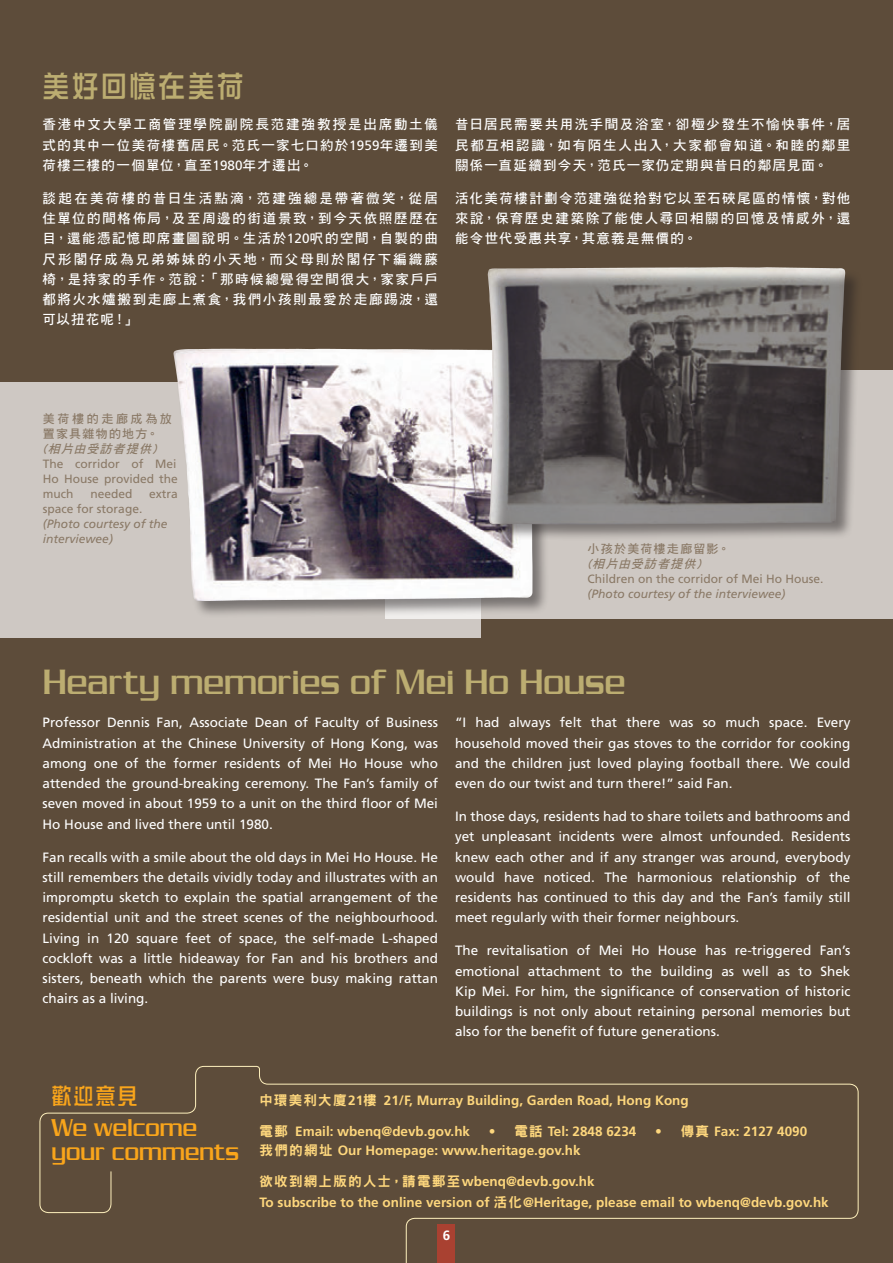
<style>
.page{position:relative;width:893px;height:1263px;background:#5d4c3a}
.page>*{position:absolute;margin:0;border:0;box-sizing:border-box;transform-origin:0 0}
.t1{font:39px "Chaney Normal";letter-spacing:-.01em;color:#bcad71;scale:.9 1}
.t2{font:30px "DF Zong Yi Std W5";letter-spacing:.075em;color:#bcad71;scale:.9 1}
.body_text{font:27px "Chaney Normal";letter-spacing:-.005em;color:#f9a51b;scale:.9 1}
.body_text-2{font:22.5px "DF Zong Yi Std W5";color:#f9a51b;scale:.9 1}
.t3{font:13.5px/20.2px "Frutiger";color:#fff;text-align:justify}
.t4{font:13.5px/20.2px "DF Hei Std W7";letter-spacing:.105em;color:#fff;text-align:justify}
.body_text-3{font:700 13.5px/20.2px "Frutiger";color:#fed77d}
.subhead{font:700 13.5px "Frutiger";color:#fff}
.body_text-4{font:12px/15px "Frutiger";color:#8a7966}
.body_text-5{font:italic 12px/15px "Frutiger";color:#8a7966}
.body_text-6{font:italic 12px "DF Hei Std W7";color:#8a7966}
.body_text-7{font:12px/15px "DF Hei Std W7";letter-spacing:.195em;color:#8a7966}
.body_text-8{font:12px "DF Hei Std W7";letter-spacing:.11em;color:#8a7966}
.s1{font-family:"Frutiger"}
.s2{font-family:"DF Hei Std W9";font-weight:400}
</style>
<div class="page">
<div style="left:385px;top:370px;width:508px;height:249px;background:#cec8c3"></div>
<div style="left:0;top:383px;width:481px;height:255px;background:#cec8c3"></div>
<img style="left:151px;top:348px;width:395px;height:271px">
<img style="left:462px;top:267px;width:353px;height:278px">
<div style="left:488px;top:268px;width:375px;height:273px;background:#231f20;opacity:.5"></div>
<svg style="left:39px;top:1066px;width:820px;height:197px"></svg>
<div style="left:438px;top:1225px;width:17px;height:38px;background:#a94131"></div>
<p class="t2" style="left:43px;top:70px;width:225px">美好回憶在美荷</p>
<p class="t4" style="left:43px;top:114px;width:397px">香港中文大學工商管理學院副院長范建強教授是出席動土儀式的其中一位美荷樓舊居民。范氏一家七口約於<span class="s1">1959</span>年遷到美荷樓三樓的一個單位，直至<span class="s1">1980</span>年才遷出。</p>
<p class="t4" style="left:43px;top:188px;width:397px">談起在美荷樓的昔日生活點滴，范建強總是帶著微笑，從居住單位的間格佈局，及至周邊的街道景致，到今天依照歷歷在目，還能憑記憶即席畫圖說明。生活於<span class="s1">120</span>呎的空間，自製的曲尺形閣仔成為兄弟姊妹的小天地，而父母則於閣仔下編織藤椅，是持家的手作。范說：「那時候總覺得空間很大，家家戶戶都將火水爐搬到走廊上煮食，我們小孩則最愛於走廊踢波，還可以扭花呢！」</p>
<p class="t4" style="left:455px;top:114px;width:397px">昔日居民需要共用洗手間及浴室，卻極少發生不愉快事件，居民都互相認識，如有陌生人出入，大家都會知道。和睦的鄰里關係一直延續到今天，范氏一家仍定期與昔日的鄰居見面。</p>
<p class="t4" style="left:455px;top:188px;width:397px">活化美荷樓計劃令范建強從拾對它以至石硤尾區的情懷，對他來說，保育歷史建築除了能使人尋回相關的回憶及情感外，還能令世代受惠共享，其意義是無價的。</p>
<p class="body_text-7" style="left:43px;top:411px;width:130px">美荷樓的走廊成為放置家具雜物的地方。</p>
<p class="body_text-6" style="left:43px;top:442px;width:118px">(相片由受訪者提供)</p>
<p class="body_text-4" style="left:43px;top:456px;width:136px">The corridor of Mei<br>Ho House provided the much</p>
<p class="body_text-4" style="left:90px;top:486px;width:44px">needed</p>
<p class="body_text-4" style="left:149px;top:486px;width:30px">extra</p>
<p class="body_text-4" style="left:43px;top:501px;width:101px">space for storage.</p>
<p class="body_text-5" style="left:43px;top:516px;width:126px">(Photo courtesy of the interviewee)</p>
<p class="body_text-8" style="left:587px;top:543px;width:144px">小孩於美荷樓走廊留影。</p>
<p class="body_text-6" style="left:587px;top:558px;width:118px">(相片由受訪者提供)</p>
<p class="body_text-4" style="left:587px;top:572px;width:238px">Children on the corridor of Mei Ho House.</p>
<p class="body_text-5" style="left:587px;top:587px;width:200px">(Photo courtesy of the interviewee)</p>
<p class="t1" style="left:43px;top:660px;width:649px">Hearty memories of Mei Ho House</p>
<p class="t3" style="left:43px;top:712px;width:397px">Professor Dennis Fan, Associate Dean of Faculty of Business Administration at the Chinese University of Hong Kong, was among one of the former residents of Mei Ho House who attended the ground-breaking ceremony. The Fan’s family of seven moved in about 1959 to a unit on the third floor of Mei Ho House and lived there until 1980.</p>
<p class="t3" style="left:43px;top:847px;width:397px">Fan recalls with a smile about the old days in Mei Ho House. He still remembers the details vividly today and illustrates with an impromptu sketch to explain the spatial arrangement of the residential unit and the street scenes of the neighbourhood.<br>Living in 120 square feet of space, the self-made L-shaped cockloft was a little hideaway for Fan and his brothers and sisters, beneath which the parents were busy making rattan chairs as a living.</p>
<p class="t3" style="left:455px;top:712px;width:397px">“I had always felt that there was so much space. Every household moved their gas stoves to the corridor for cooking and the children just loved playing football there. We could even do our twist and turn there!” said Fan.</p>
<p class="t3" style="left:455px;top:806px;width:397px">In those days, residents had to share toilets and bathrooms and yet unpleasant incidents were almost unfounded. Residents knew each other and if any stranger was around, everybody would have noticed. The harmonious relationship of the residents has continued to this day and the Fan’s family still meet regularly with their former neighbours.</p>
<p class="t3" style="left:455px;top:940px;width:397px">The revitalisation of Mei Ho House has re-triggered Fan’s emotional attachment to the building as well as to Shek Kip Mei. For him, the significance of conservation of historic buildings is not only about retaining personal memories but also for the benefit of future generations.</p>
<p class="body_text-2" style="left:51px;top:1084px;width:98px">歡迎意見</p>
<p class="body_text" style="left:51px;top:1113px;width:164px">We welcome</p>
<p class="body_text" style="left:51px;top:1137px;width:210px">your comments</p>
<p class="body_text-3" style="left:259px;top:1089px;width:431px"><span class="s2">中環美利大廈</span>21<span class="s2">樓</span> 21/F, Murray Building, Garden Road, Hong Kong</p>
<p class="body_text-3" style="left:259px;top:1121px;width:212px"><span class="s2">電郵</span> Email: wbenq@devb.gov.hk</p>
<p class="body_text-3" style="left:489px;top:1121px;width:149px">• <span class="s2">電話</span> Tel: 2848 6234</p>
<p class="body_text-3" style="left:655px;top:1121px;width:154px">• <span class="s2">傳真</span> Fax: 2127 4090</p>
<p class="body_text-3" style="left:259px;top:1140px;width:323px"><span class="s2">我們的網址</span> Our Homepage: www.heritage.gov.hk</p>
<p class="body_text-3" style="left:259px;top:1171px;width:571px"><span class="s2">欲收到網上版的人士，請電郵至</span>wbenq@devb.gov.hk<br>To subscribe to the online version of <span class="s2">活化</span>@Heritage, please email to wbenq@devb.gov.hk</p>
<p class="subhead" style="left:443px;top:1227px;width:9px">6</p>
</div>
